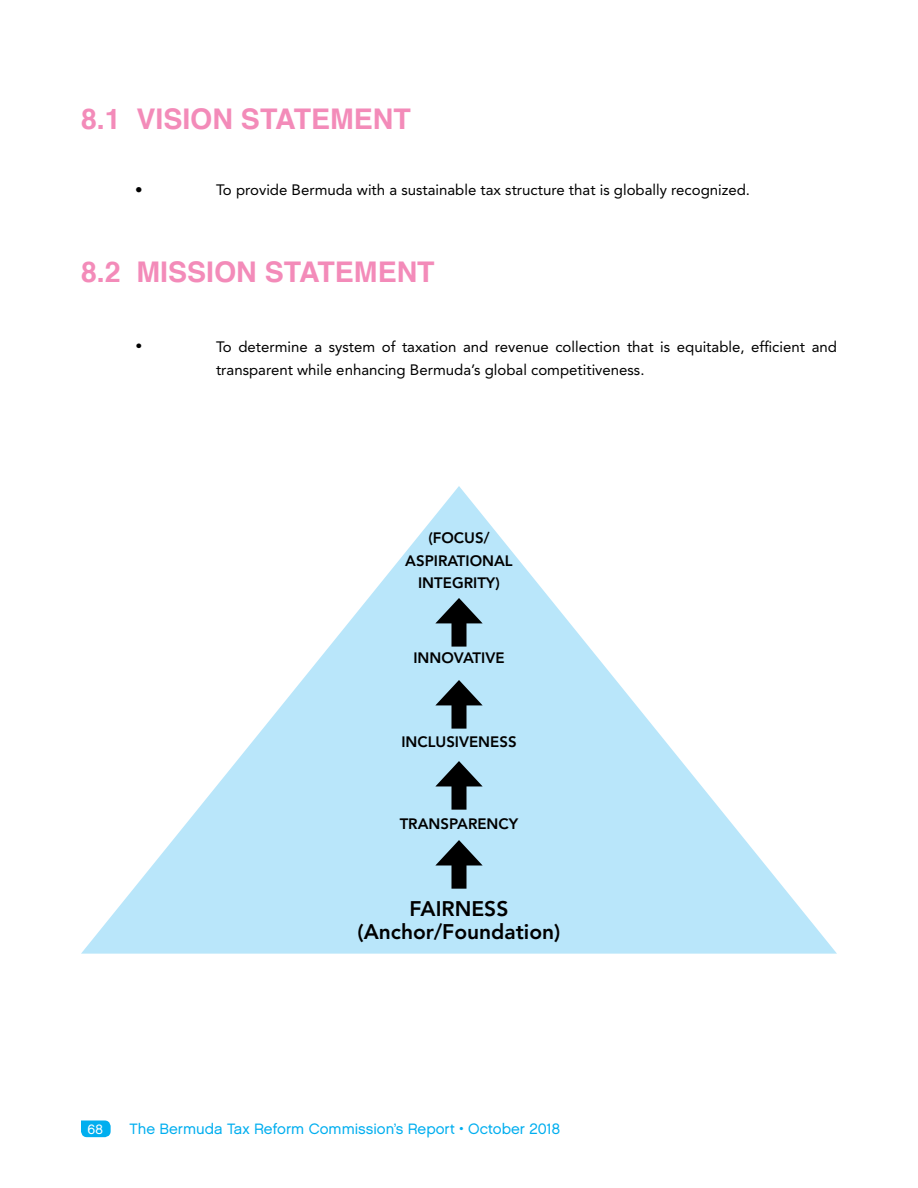
<style>
.page{position:relative;width:918px;height:1188px;background:#fff}
.page>*{position:absolute;margin:0;border:0;box-sizing:border-box;transform-origin:0 0}
.t1{font:700 28.5px "Helvetica";color:#f38bb9}
.t2{font:800 21px/22.5px "Avenir";color:#000;text-align:center}
.t3{font:16.5px "Symbol";color:#000}
.t4{font:15px/22.5px "Avenir";color:#000}
.t5{font:800 15px/22.5px "Avenir";color:#000;text-align:center}
.t6{font:15px "Chalet London Nineteen Sixty";color:#00aeef}
.t7{font:13.5px "Chalet London Nineteen Sixty";color:#fff}
</style>
<div class="page">
<svg style="left:81px;top:1120px;width:30px;height:17px"></svg>
<svg style="left:81px;top:486px;width:756px;height:468px"></svg>
<div style="left:452px;top:614px;width:14px;height:33px;background:#000"></div>
<svg style="left:435px;top:598px;width:48px;height:25px"></svg>
<div style="left:452px;top:777px;width:14px;height:33px;background:#000"></div>
<svg style="left:435px;top:761px;width:48px;height:25px"></svg>
<div style="left:452px;top:856px;width:14px;height:33px;background:#000"></div>
<svg style="left:435px;top:840px;width:48px;height:25px"></svg>
<div style="left:452px;top:696px;width:14px;height:33px;background:#000"></div>
<svg style="left:435px;top:680px;width:48px;height:25px"></svg>
<h1 class="t1" style="left:81px;top:96px;width:331px">8.1 VISION STATEMENT</h1>
<p class="t4" style="left:135px;top:179px;width:9px">•</p>
<p class="t4" style="left:216px;top:179px;width:536px">To provide Bermuda with a sustainable tax structure that is globally recognized.</p>
<h1 class="t1" style="left:81px;top:249px;width:355px">8.2 MISSION STATEMENT</h1>
<p class="t3" style="left:135px;top:338px;width:9px">•</p>
<p class="t4" style="left:216px;top:336px;width:622px">To determine a system of taxation and revenue collection that is equitable, efficient and transparent while enhancing Bermuda’s global competitiveness.</p>
<p class="t5" style="left:405px;top:527px;width:109px">(FOCUS/<br>ASPIRATIONAL<br>INTEGRITY)</p>
<p class="t5" style="left:413px;top:647px;width:93px">INNOVATIVE</p>
<p class="t5" style="left:401px;top:731px;width:117px">INCLUSIVENESS</p>
<p class="t5" style="left:400px;top:813px;width:120px">TRANSPARENCY</p>
<h2 class="t2" style="left:358px;top:898px;width:204px">FAIRNESS (Anchor/Foundation)</h2>
<p class="t7" style="left:88px;top:1121px;width:17px">68</p>
<p class="t6" style="left:130px;top:1120px;width:432px">The Bermuda Tax Reform Commission’s Report • October 2018</p>
</div>
